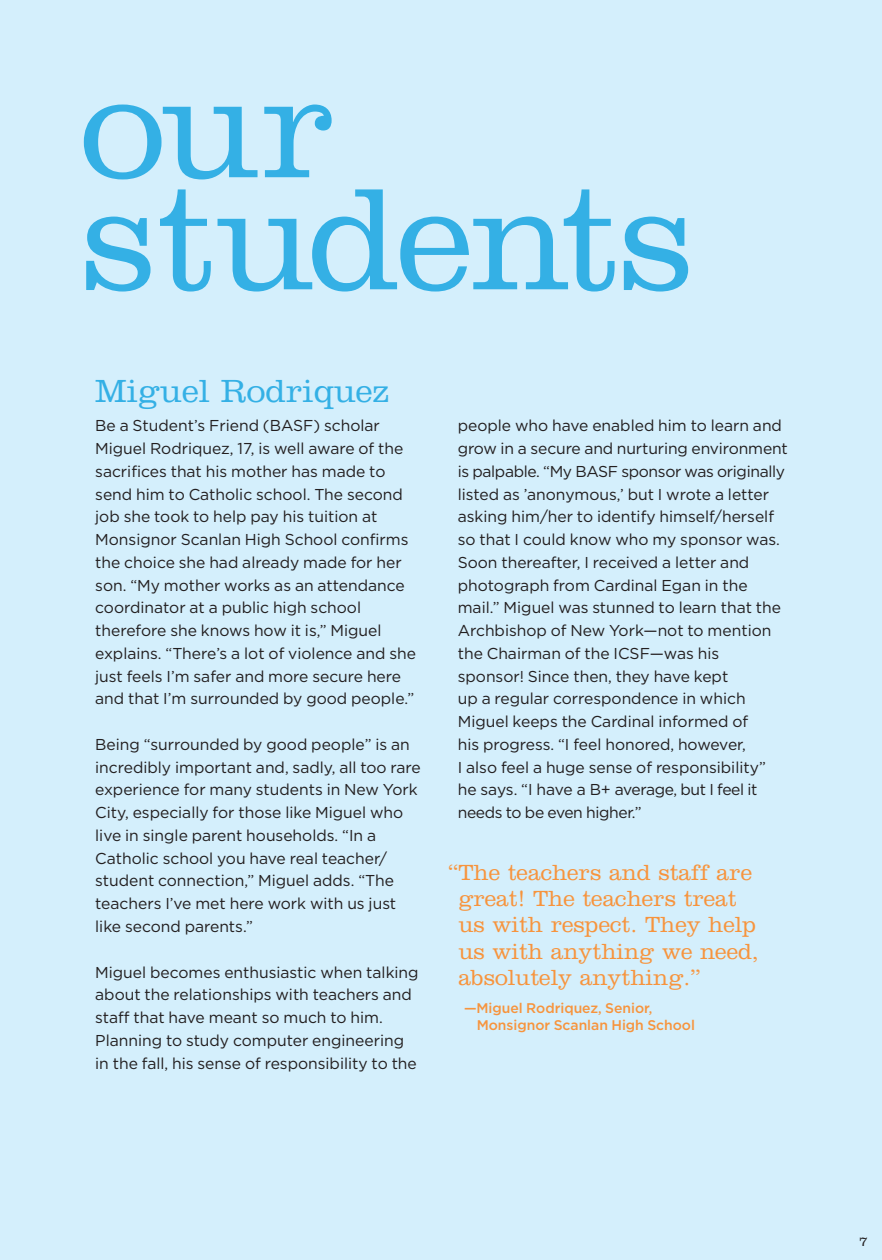
<style>
.page{position:relative;width:882px;height:1260px;background:#fff}
.page>*{position:absolute;margin:0;border:0;box-sizing:border-box;transform-origin:0 0}
.t1{font:300 150.5px "Clarendon";letter-spacing:-.01em;color:#34b0e5}
.t2{font:300 33.25px "Clarendon";color:#34b0e5}
.t3{font:300 22.75px/26.2px "Clarendon";color:#f7943d}
.t4{font:15.75px/22.8px "Trio Gotham";color:#231f20}
.t5{font:500 14px/17.5px "Trio Gotham";color:#f7943d}
.t6{font:300 14px "Clarendon";color:#231f20}
</style>
<div class="page">
<div style="left:1px;top:0;width:880px;height:1259px;background:#d4effc"></div>
<p class="t1" style="left:81px;top:77px;width:256px">our</p>
<h1 class="t1" style="left:81px;top:189px;width:614px">students</h1>
<h2 class="t2" style="left:95px;top:379px;width:295px">Miguel Rodriquez</h2>
<p class="t4" style="left:95px;top:415px;width:322px">Be a Student’s Friend (BASF) scholar Miguel Rodriquez, 17, is well aware of the sacrifices that his mother has made to send him to Catholic school. The second job she took to help pay his tuition at Monsignor Scanlan High School confirms the choice she had already made for her son. “My mother works as an attendance coordinator at a public high school therefore she knows how it is,” Miguel explains. “There’s a lot of violence and she just feels I’m safer and more secure here and that I’m surrounded by good people.”</p>
<p class="t4" style="left:95px;top:734px;width:327px">Being “surrounded by good people” is an incredibly important and, sadly, all too rare experience for many students in New York City, especially for those like Miguel who live in single parent households. “In a Catholic school you have real teacher/ student connection,” Miguel adds. “The teachers I’ve met here work with us just like second parents.”</p>
<p class="t4" style="left:95px;top:961px;width:325px">Miguel becomes enthusiastic when talking about the relationships with teachers and staff that have meant so much to him.<br>Planning to study computer engineering in the fall, his sense of responsibility to the</p>
<p class="t4" style="left:457px;top:415px;width:331px">people who have enabled him to learn and grow in a secure and nurturing environment is palpable. “My BASF sponsor was originally listed as ’anonymous,’ but I wrote a letter asking him/her to identify himself/herself so that I could know who my sponsor was.<br>Soon thereafter, I received a letter and photograph from Cardinal Egan in the mail.” Miguel was stunned to learn that the Archbishop of New York—not to mention the Chairman of the ICSF—was his sponsor! Since then, they have kept<br>up a regular correspondence in which Miguel keeps the Cardinal informed of<br>his progress. “I feel honored, however,<br>I also feel a huge sense of responsibility” he says. “I have a B+ average, but I feel it needs to be even higher.”</p>
<p class="t3" style="left:458px;top:861px;width:302px;text-indent:-10px">“The teachers and staff are great! The teachers treat us with respect. They help us with anything we need, absolutely anything.”</p>
<p class="t5" style="left:476px;top:1000px;width:220px;text-indent:-13px">—Miguel Rodriquez, Senior,<br>Monsignor Scanlan High School</p>
<p class="t6" style="left:858px;top:1236px;width:10px">7</p>
</div>
